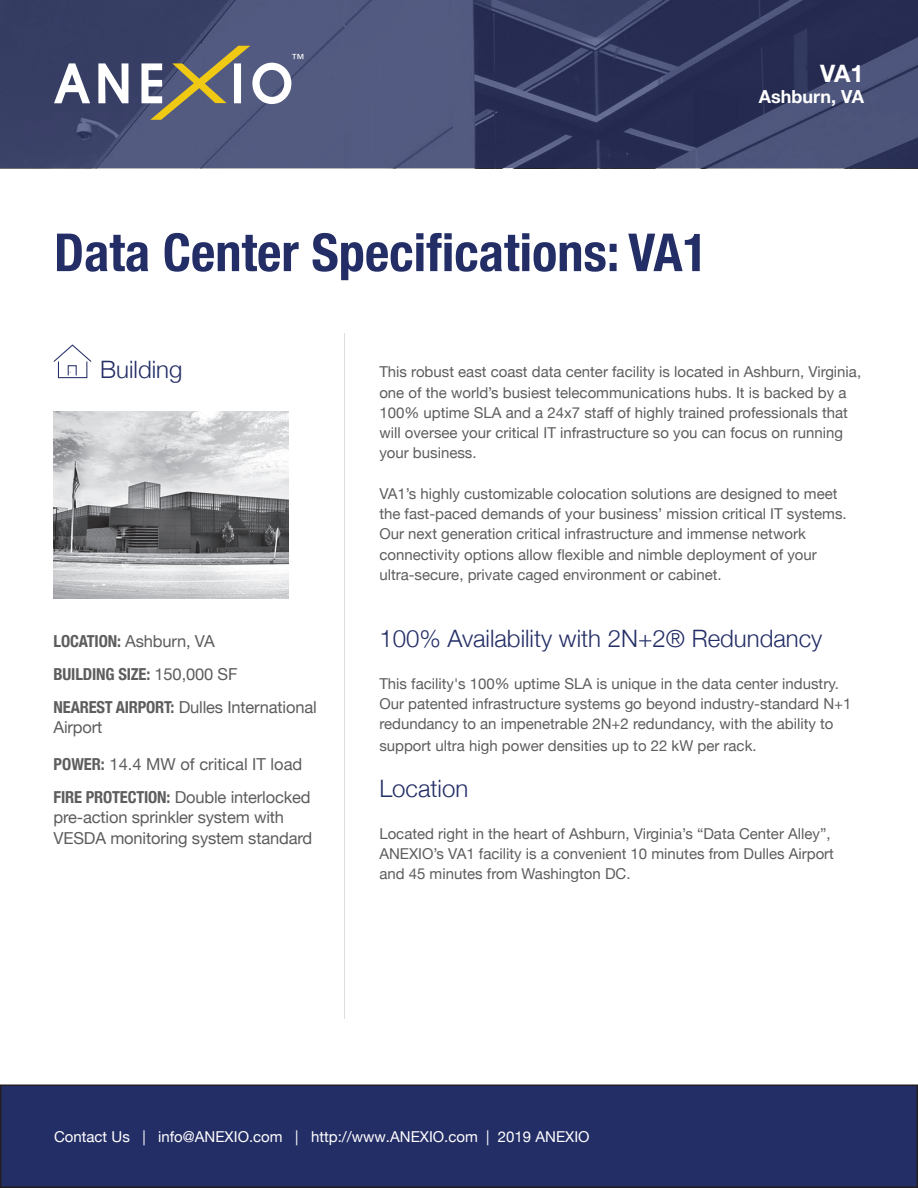
<style>
.page{position:relative;width:918px;height:1188px;background:#fff}
.page>*{position:absolute;margin:0;border:0;box-sizing:border-box;transform-origin:0 0}
.t1{font:700 condensed 52.5px "Helvetica Neue";color:#242e66}
.t2{font:300 24px "Helvetica Neue";color:#242e66}
.t3{font:700 24px "Helvetica Neue";color:#fff}
.t4{font:700 18px "Helvetica Neue";color:#fff}
.t5{font:16.5px/20.2px "Helvetica Neue";letter-spacing:-.01em;color:#5d5d5d}
.t6{font:700 condensed 16.5px "Helvetica Neue";letter-spacing:-.01em;color:#5d5d5d}
.Paragraph_Style_1{font:15px/20.2px "Helvetica Neue";color:#5d5d5d}
.Bullets{font:15px/20.2px "Helvetica Neue";color:#5d5d5d}
.t7{font:15px "Helvetica Neue";color:#fff}
.t8{font:12.75px "Helvetica Neue";color:#fff}
.s1{font-weight:700;font-stretch:condensed}
.s2{font-weight:400;font-stretch:normal}
</style>
<div class="page">
<svg style="left:0;top:0;width:918px;height:168px;background:#3e446a"></svg>
<div style="left:1px;top:1085px;width:916px;height:102px;background:#242e66"></div>
<div style="left:0;top:1084px;width:918px;height:104px;border:2px solid #231f20"></div>
<svg style="left:54px;top:46px;width:237px;height:74px"></svg>
<img style="left:54px;top:411px;width:234px;height:187px">
<hr style="left:345px;top:333px;width:1px;height:685px;background:#dcdddf">
<svg style="left:53px;top:344px;width:39px;height:35px"></svg>
<p class="t8" style="left:291px;top:49px;width:14px">™</p>
<p class="t1" style="left:54px;top:209px;width:655px">Data Center Specifications: VA1</p>
<h2 class="t3" style="left:820px;top:54px;width:45px">VA1</h2>
<p class="t4" style="left:759px;top:83px;width:107px">Ashburn, VA</p>
<p class="t2" style="left:100px;top:350px;width:84px">Building</p>
<p class="t5" style="left:54px;top:632px;width:163px"><span class="s1">LOCATION:</span> Ashburn, VA</p>
<p class="t6" style="left:54px;top:661px;width:185px">BUILDING SIZE: <span class="s2">150,000 SF</span></p>
<p class="t5" style="left:54px;top:698px;width:265px"><span class="s1">NEAREST AIRPORT:</span> Dulles International<br>Airport</p>
<p class="t5" style="left:54px;top:755px;width:250px"><span class="s1">POWER:</span> 14.4 MW of critical IT load</p>
<p class="t5" style="left:54px;top:788px;width:260px"><span class="s1">FIRE PROTECTION:</span> Double interlocked pre-action sprinkler system with<br>VESDA monitoring system standard</p>
<p class="Paragraph_Style_1" style="left:379px;top:363px;width:483px">This robust east coast data center facility is located in Ashburn, Virginia, one of the world’s busiest telecommunications hubs. It is backed by a 100% uptime SLA and a 24x7 staff of highly trained professionals that will oversee your critical IT infrastructure so you can focus on running your business.</p>
<p class="Paragraph_Style_1" style="left:379px;top:484px;width:469px">VA1’s highly customizable colocation solutions are designed to meet the fast-paced demands of your business’ mission critical IT systems.<br>Our next generation critical infrastructure and immense network connectivity options allow flexible and nimble deployment of your ultra-secure, private caged environment or cabinet.</p>
<p class="t2" style="left:379px;top:619px;width:445px">100% Availability with 2N+2® Redundancy</p>
<p class="Paragraph_Style_1" style="left:379px;top:674px;width:474px">This facility's 100% uptime SLA is unique in the data center industry.<br>Our patented infrastructure systems go beyond industry-standard N+1 redundancy to an impenetrable 2N+2 redundancy, with the ability to</p>
<p class="Paragraph_Style_1" style="left:379px;top:736px;width:379px">support ultra high power densities up to 22 kW per rack.</p>
<p class="t2" style="left:379px;top:769px;width:90px">Location</p>
<p class="Bullets" style="left:379px;top:824px;width:456px">Located right in the heart of Ashburn, Virginia’s “Data Center Alley”,<br>ANEXIO’s VA1 facility is a convenient 10 minutes from Dulles Airport and 45 minutes from Washington DC.</p>
<p class="t7" style="left:54px;top:1126px;width:537px">Contact Us | info@ANEXIO.com | http://www.ANEXIO.com | 2019 ANEXIO</p>
</div>
